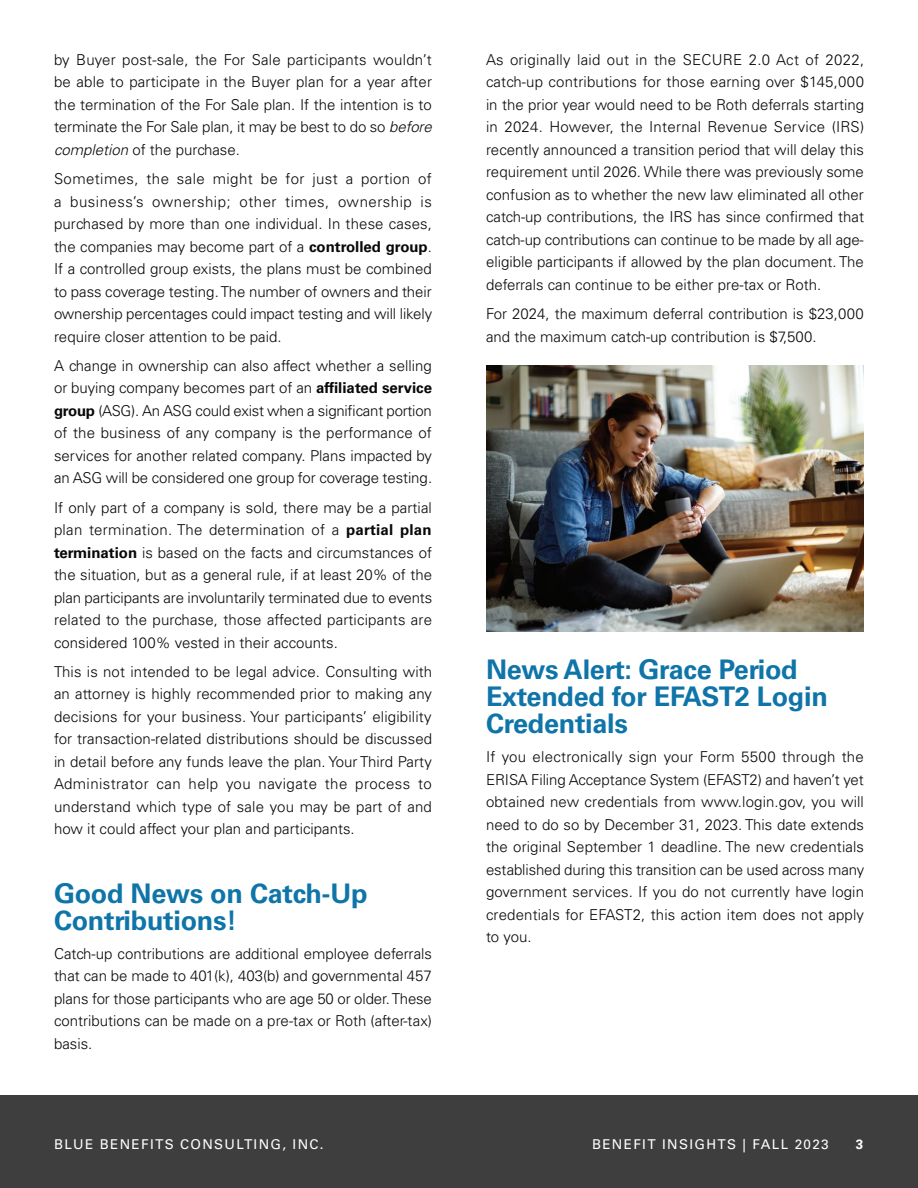
<style>
.page{position:relative;width:918px;height:1188px;background:#fff}
.page>*{position:absolute;margin:0;border:0;box-sizing:border-box;transform-origin:0 0}
.t1{font:700 27px/27px "Univers LT Std 45";letter-spacing:-.01em;color:#0f75a9}
.t2{font:300 15px/22.5px "Univers LT Std";color:#090807;text-align:justify}
.t3{font:13.5px "Univers LT Std";letter-spacing:.1em;color:#fff}
.t4{font:700 13.5px "Univers LT Std 45";color:#fff}
.s1{font-style:italic}
.s2{font-family:"Univers LT Std 45";font-weight:700}
</style>
<div class="page">
<div style="left:0;top:1095px;width:918px;height:93px;background:#3e3e3e"></div>
<img style="left:486px;top:365px;width:378px;height:266px">
<p class="t2" style="left:54px;top:48px;width:380px">by Buyer post-sale, the For Sale participants wouldn’t be able to participate in the Buyer plan for a year after the termination of the For Sale plan. If the intention is to terminate the For Sale plan, it may be best to do so <span class="s1">before completion</span> of the purchase.</p>
<p class="t2" style="left:54px;top:168px;width:380px">Sometimes, the sale might be for just a portion of a business’s ownership; other times, ownership is purchased by more than one individual. In these cases, the companies may become part of a <span class="s2">controlled group</span>.<br>If a controlled group exists, the plans must be combined to pass coverage testing. The number of owners and their ownership percentages could impact testing and will likely require closer attention to be paid.</p>
<p class="t2" style="left:54px;top:354px;width:380px">A change in ownership can also affect whether a selling or buying company becomes part of an <span class="s2">affiliated service group</span> (ASG). An ASG could exist when a significant portion of the business of any company is the performance of services for another related company. Plans impacted by an ASG will be considered one group for coverage testing.</p>
<p class="t2" style="left:54px;top:496px;width:380px">If only part of a company is sold, there may be a partial plan termination. The determination of a <span class="s2">partial plan termination</span> is based on the facts and circumstances of the situation, but as a general rule, if at least 20% of the plan participants are involuntarily terminated due to events related to the purchase, those affected participants are considered 100% vested in their accounts.</p>
<p class="t2" style="left:54px;top:660px;width:380px">This is not intended to be legal advice. Consulting with an attorney is highly recommended prior to making any decisions for your business. Your participants’ eligibility for transaction-related distributions should be discussed in detail before any funds leave the plan. Your Third Party Administrator can help you navigate the process to understand which type of sale you may be part of and how it could affect your plan and participants.</p>
<h1 class="t1" style="left:54px;top:880px;width:315px">Good News on Catch-Up<br>Contributions!</h1>
<p class="t2" style="left:54px;top:942px;width:380px">Catch-up contributions are additional employee deferrals that can be made to 401(k), 403(b) and governmental 457 plans for those participants who are age 50 or older. These contributions can be made on a pre-tax or Roth (after-tax) basis.</p>
<p class="t2" style="left:486px;top:48px;width:380px">As originally laid out in the SECURE 2.0 Act of 2022, catch-up contributions for those earning over $145,000 in the prior year would need to be Roth deferrals starting in 2024. However, the Internal Revenue Service (IRS) recently announced a transition period that will delay this requirement until 2026. While there was previously some confusion as to whether the new law eliminated all other catch-up contributions, the IRS has since confirmed that catch-up contributions can continue to be made by all age&shy;eligible participants if allowed by the plan document. The deferrals can continue to be either pre-tax or Roth.</p>
<p class="t2" style="left:486px;top:303px;width:379px">For 2024, the maximum deferral contribution is $23,000 and the maximum catch-up contribution is $7,500.</p>
<h1 class="t1" style="left:486px;top:656px;width:343px">News Alert: Grace Period<br>Extended for EFAST2 Login<br>Credentials</h1>
<p class="t2" style="left:486px;top:746px;width:380px">If you electronically sign your Form 5500 through the ERISA Filing Acceptance System (EFAST2) and haven’t yet obtained new credentials from www.login.gov, you will need to do so by December 31, 2023. This date extends the original September 1 deadline. The new credentials established during this transition can be used across many government services. If you do not currently have login credentials for EFAST2, this action item does not apply to you.</p>
<p class="t3" style="left:54px;top:1136px;width:271px">BLUE BENEFITS CONSULTING, INC.</p>
<p class="t3" style="left:592px;top:1136px;width:238px">BENEFIT INSIGHTS | FALL 2023</p>
<p class="t4" style="left:856px;top:1136px;width:9px">3</p>
</div>
